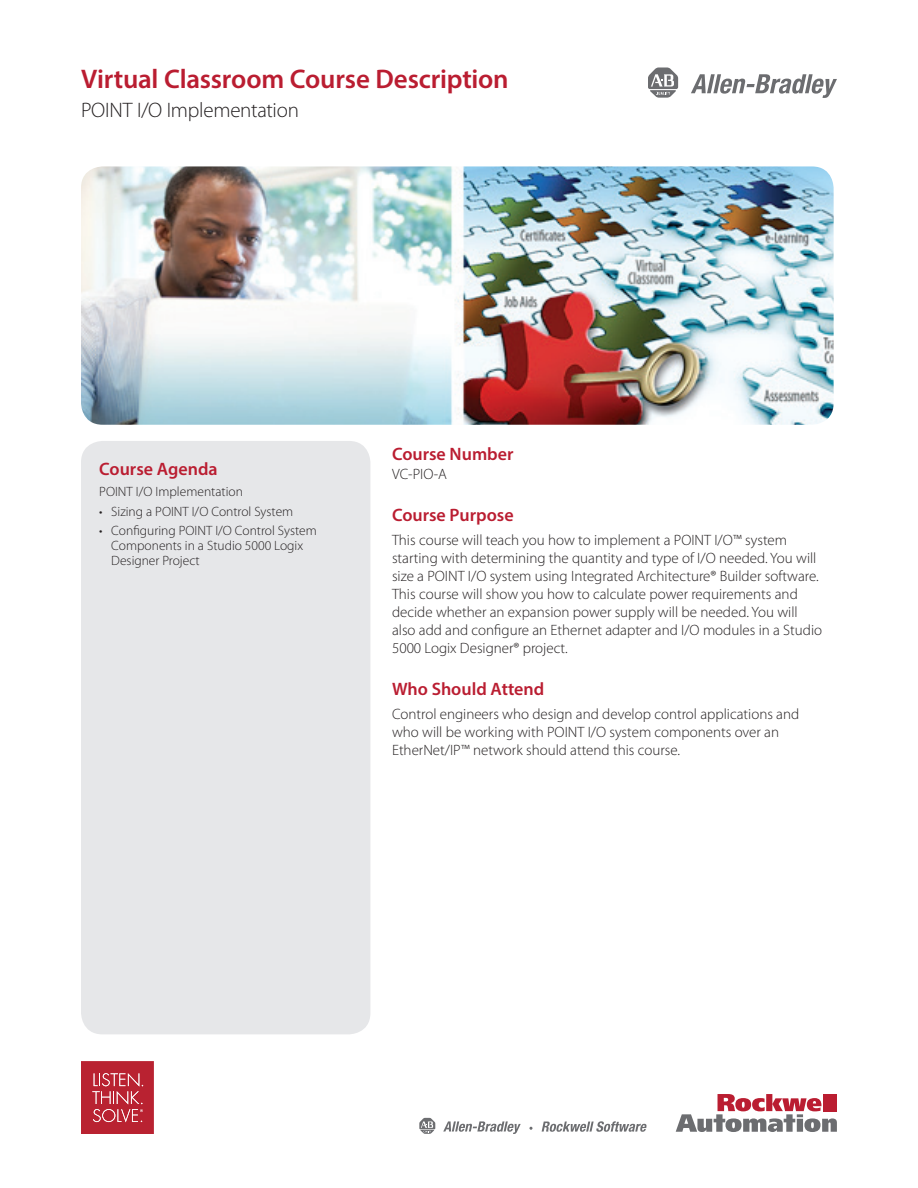
<style>
.page{position:relative;width:918px;height:1188px;background:#fff}
.page>*{position:absolute;margin:0;border:0;box-sizing:border-box;transform-origin:0 0}
.t1{font:600 27px "Myriad Pro";letter-spacing:-.01em;color:#ba1d31}
.t2{font:300 21px "Myriad Pro";letter-spacing:-.01em;color:#231f20}
.t3{font:600 18px "Myriad Pro";color:#ba1d31}
.t4{font:300 15px/18px "Myriad Pro";color:#231f20}
.t5{font:300 13.5px/15px "Myriad Pro";color:#231f20}
</style>
<div class="page">
<svg style="left:419px;top:1118px;width:16px;height:16px"></svg>
<svg style="left:443px;top:1121px;width:78px;height:13px"></svg>
<svg style="left:542px;top:1121px;width:105px;height:11px"></svg>
<svg style="left:676px;top:1094px;width:161px;height:38px"></svg>
<div style="left:823px;top:1094px;width:6px;height:17px;background:#ba1d31"></div>
<div style="left:831px;top:1094px;width:6px;height:17px;background:#ba1d31"></div>
<svg style="left:81px;top:1061px;width:73px;height:73px;background:#bf3643"></svg>
<div style="left:81px;top:441px;width:289px;height:593px;background:#e6e7e9;border-radius:22px"></div>
<svg style="left:648px;top:67px;width:30px;height:31px"></svg>
<svg style="left:691px;top:74px;width:146px;height:24px"></svg>
<img style="left:81px;top:166px;width:753px;height:259px">
<h1 class="t1" style="left:81px;top:62px;width:429px">Virtual Classroom Course Description</h1>
<h2 class="t2" style="left:81px;top:97px;width:220px">POINT I/O Implementation</h2>
<p class="t3" style="left:99px;top:457px;width:120px">Course Agenda</p>
<p class="t5" style="left:99px;top:484px;width:145px">POINT I/O Implementation</p>
<p class="t5" style="left:99px;top:504px;width:196px">• Sizing a POINT I/O Control System</p>
<p class="t5" style="left:111px;top:523px;width:207px;text-indent:-12px">• Configuring POINT I/O Control System<br>Components in a Studio 5000 Logix<br>Designer Project</p>
<p class="t3" style="left:392px;top:442px;width:123px">Course Number</p>
<p class="t4" style="left:392px;top:465px;width:56px">VC-PIO-A</p>
<p class="t3" style="left:392px;top:503px;width:123px">Course Purpose</p>
<p class="t4" style="left:392px;top:531px;width:432px">This course will teach you how to implement a POINT I/O™ system starting with determining the quantity and type of I/O needed. You will size a POINT I/O system using Integrated Architecture® Builder software.<br>This course will show you how to calculate power requirements and decide whether an expansion power supply will be needed. You will also add and configure an Ethernet adapter and I/O modules in a Studio 5000 Logix Designer® project.</p>
<p class="t3" style="left:392px;top:677px;width:154px">Who Should Attend</p>
<p class="t4" style="left:392px;top:705px;width:409px">Control engineers who design and develop control applications and who will be working with POINT I/O system components over an<br>EtherNet/IP™ network should attend this course.</p>
</div>
